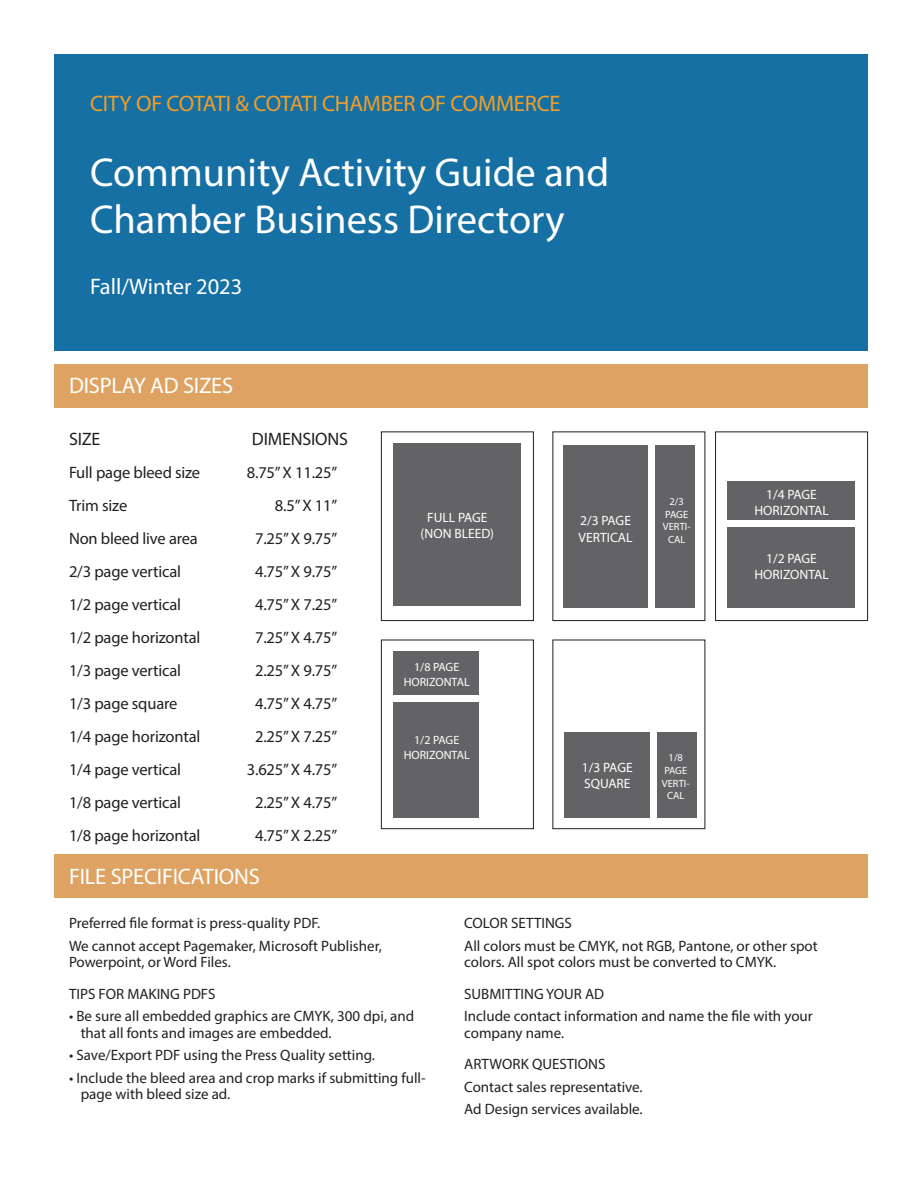
<style>
.page{position:relative;width:918px;height:1188px;background:#fff}
.page>*{position:absolute;margin:0;border:0;box-sizing:border-box;transform-origin:0 0}
.t1{font:40.5px/46.5px "Myriad Pro";color:#fff}
.t2{font:22.5px "Myriad Pro";letter-spacing:-.01em;color:#fff}
.t3{font:22.5px "Myriad Pro";letter-spacing:-.01em;color:#f29e28}
.t4{font:18px "Myriad Pro";letter-spacing:-.01em;color:#231f20}
.t5{font:16.5px "Myriad Pro";letter-spacing:-.01em;color:#231f20}
.t6{font:15px/16.5px "Myriad Pro";color:#231f20}
.t7{font:13.5px/16.2px "Myriad Pro";color:#fff;text-align:center}
.t8{font:12px/14.4px "Myriad Pro";color:#fff;text-align:center}
.t9{font:10.5px/12.6px "Myriad Pro";color:#fff;text-align:center}
</style>
<div class="page">
<div style="left:54px;top:364px;width:814px;height:43px;background:#dea362"></div>
<div style="left:381px;top:431px;width:153px;height:190px;border:1px solid #231f20"></div>
<div style="left:381px;top:640px;width:153px;height:189px;border:1px solid #231f20"></div>
<div style="left:715px;top:431px;width:153px;height:190px;border:1px solid #231f20"></div>
<div style="left:393px;top:443px;width:128px;height:163px;background:#636366"></div>
<div style="left:563px;top:445px;width:85px;height:163px;background:#636366"></div>
<div style="left:655px;top:445px;width:40px;height:163px;background:#636366"></div>
<div style="left:394px;top:652px;width:85px;height:43px;background:#636366"></div>
<div style="left:393px;top:702px;width:85px;height:115px;background:#636366"></div>
<div style="left:565px;top:733px;width:85px;height:85px;background:#636366"></div>
<div style="left:657px;top:733px;width:39px;height:85px;background:#636366"></div>
<div style="left:728px;top:482px;width:127px;height:38px;background:#636366"></div>
<div style="left:728px;top:527px;width:127px;height:81px;background:#636366"></div>
<div style="left:54px;top:854px;width:814px;height:44px;background:#dea362"></div>
<div style="left:54px;top:54px;width:814px;height:288px;background:#1670a3"></div>
<div style="left:54px;top:330px;width:814px;height:21px;background:#1670a3"></div>
<p class="t3" style="left:90px;top:90px;width:472px">CITY OF COTATI &amp; COTATI CHAMBER OF COMMERCE</p>
<p class="t1" style="left:90px;top:149px;width:521px">Community Activity Guide and<br>Chamber Business Directory</p>
<p class="t2" style="left:90px;top:272px;width:154px">Fall/Winter 2023</p>
<p class="t2" style="left:69px;top:372px;width:166px">DISPLAY AD SIZES</p>
<p class="t4" style="left:69px;top:428px;width:33px">SIZE</p>
<p class="t4" style="left:252px;top:428px;width:98px">DIMENSIONS</p>
<p class="t5" style="left:69px;top:462px;width:133px">Full page bleed size</p>
<p class="t5" style="left:247px;top:462px;width:92px">8.75” X 11.25”</p>
<p class="t5" style="left:69px;top:495px;width:60px">Trim size</p>
<p class="t5" style="left:275px;top:495px;width:64px">8.5” X 11”</p>
<p class="t5" style="left:69px;top:528px;width:130px">Non bleed live area</p>
<p class="t5" style="left:255px;top:528px;width:84px">7.25” X 9.75”</p>
<p class="t5" style="left:69px;top:561px;width:114px">2/3 page vertical</p>
<p class="t5" style="left:255px;top:561px;width:84px">4.75” X 9.75”</p>
<p class="t5" style="left:69px;top:594px;width:114px">1/2 page vertical</p>
<p class="t5" style="left:255px;top:594px;width:84px">4.75” X 7.25”</p>
<p class="t5" style="left:69px;top:627px;width:133px">1/2 page horizontal</p>
<p class="t5" style="left:255px;top:627px;width:84px">7.25” X 4.75”</p>
<p class="t5" style="left:69px;top:660px;width:114px">1/3 page vertical</p>
<p class="t5" style="left:255px;top:660px;width:84px">2.25” X 9.75”</p>
<p class="t5" style="left:69px;top:693px;width:110px">1/3 page square</p>
<p class="t5" style="left:255px;top:693px;width:84px">4.75” X 4.75”</p>
<p class="t5" style="left:69px;top:726px;width:133px">1/4 page horizontal</p>
<p class="t5" style="left:255px;top:726px;width:84px">2.25” X 7.25”</p>
<p class="t5" style="left:69px;top:759px;width:114px">1/4 page vertical</p>
<p class="t5" style="left:247px;top:759px;width:92px">3.625” X 4.75”</p>
<p class="t5" style="left:69px;top:792px;width:114px">1/8 page vertical</p>
<p class="t5" style="left:255px;top:792px;width:84px">2.25” X 4.75”</p>
<p class="t5" style="left:69px;top:825px;width:133px">1/8 page horizontal</p>
<p class="t5" style="left:255px;top:825px;width:84px">4.75” X 2.25”</p>
<p class="t7" style="left:421px;top:509px;width:75px">FULL PAGE (NON BLEED)</p>
<p class="t7" style="left:580px;top:513px;width:52px">2/3 PAGE</p>
<p class="t7" style="left:579px;top:529px;width:56px">VERTICAL</p>
<p class="t9" style="left:665px;top:495px;width:24px">2/3<br>PAGE</p>
<p class="t9" style="left:663px;top:520px;width:29px">VERTI-<br>CAL</p>
<p class="t8" style="left:404px;top:660px;width:68px">1/8 PAGE<br>HORIZONTAL</p>
<p class="t8" style="left:404px;top:733px;width:68px">1/2 PAGE<br>HORIZONTAL</p>
<p class="t7" style="left:582px;top:759px;width:52px">1/3 PAGE</p>
<p class="t7" style="left:584px;top:776px;width:48px">SQUARE</p>
<p class="t9" style="left:664px;top:751px;width:24px">1/8<br>PAGE</p>
<p class="t9" style="left:662px;top:777px;width:29px">VERTI-<br>CAL</p>
<p class="t7" style="left:766px;top:486px;width:52px">1/4 PAGE</p>
<p class="t7" style="left:754px;top:502px;width:76px">HORIZONTAL</p>
<p class="t7" style="left:766px;top:550px;width:52px">1/2 PAGE</p>
<p class="t7" style="left:754px;top:566px;width:76px">HORIZONTAL</p>
<p class="t2" style="left:69px;top:862px;width:192px">FILE SPECIFICATIONS</p>
<p class="t6" style="left:69px;top:915px;width:253px">Preferred file format is press-quality PDF.</p>
<p class="t6" style="left:69px;top:937px;width:314px">We cannot accept Pagemaker, Microsoft Publisher,<br>Powerpoint, or Word Files.</p>
<p class="t6" style="left:69px;top:985px;width:148px">TIPS FOR MAKING PDFS</p>
<p class="t6" style="left:81px;top:1008px;width:335px;text-indent:-12px">• Be sure all embedded graphics are CMYK, 300 dpi, and that all fonts and images are embedded.</p>
<p class="t6" style="left:69px;top:1047px;width:308px">• Save/Export PDF using the Press Quality setting.</p>
<p class="t6" style="left:81px;top:1069px;width:347px;text-indent:-12px">• Include the bleed area and crop marks if submitting full&shy;page with bleed size ad.</p>
<p class="t6" style="left:464px;top:915px;width:109px">COLOR SETTINGS</p>
<p class="t6" style="left:464px;top:937px;width:355px">All colors must be CMYK, not RGB, Pantone, or other spot colors. All spot colors must be converted to CMYK.</p>
<p class="t6" style="left:464px;top:985px;width:142px">SUBMITTING YOUR AD</p>
<p class="t6" style="left:464px;top:1008px;width:350px">Include contact information and name the file with your company name.</p>
<p class="t6" style="left:464px;top:1056px;width:143px">ARTWORK QUESTIONS</p>
<p class="t6" style="left:464px;top:1078px;width:180px">Contact sales representative.</p>
<p class="t6" style="left:464px;top:1101px;width:180px">Ad Design services available.</p>
</div>
